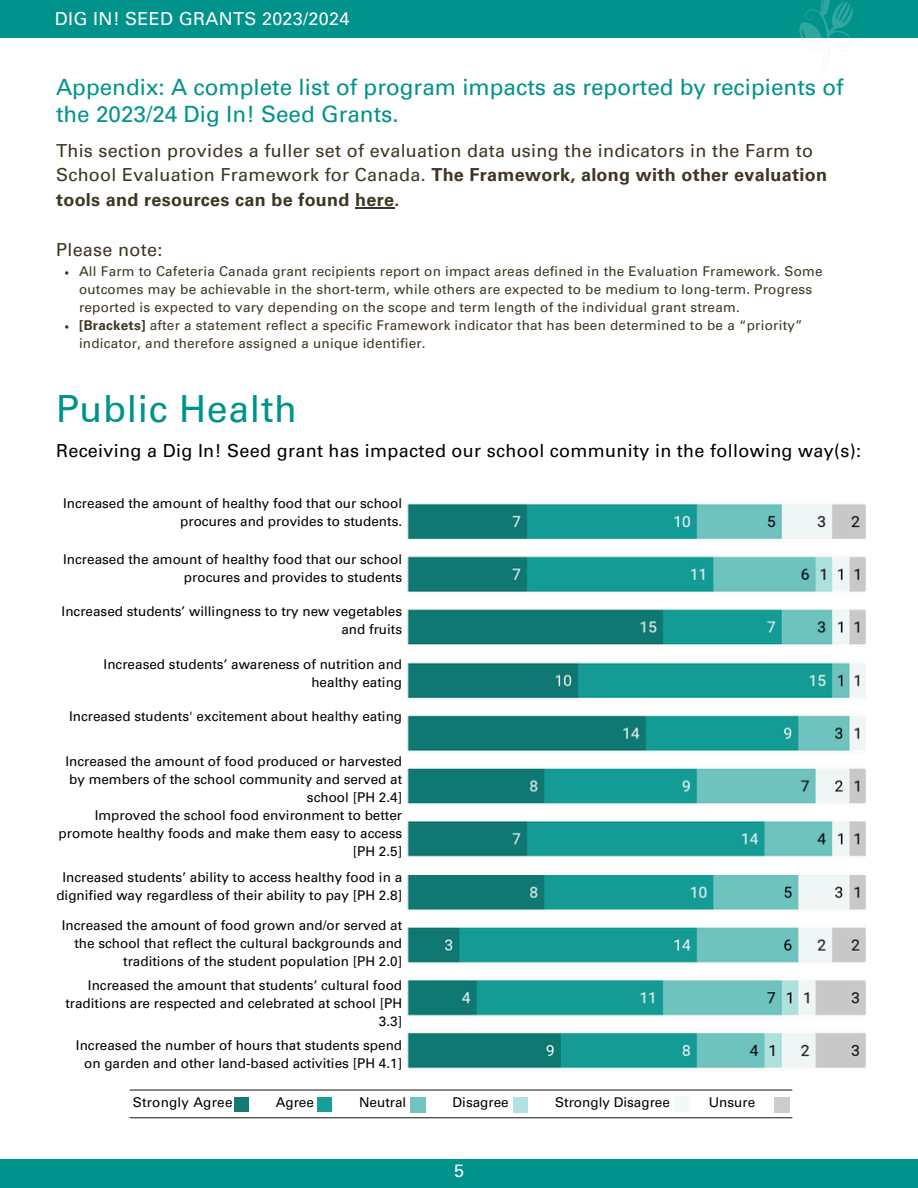
<style>
.page{position:relative;width:918px;height:1188px;background:#fff}
.page>*{position:absolute;margin:0;border:0;box-sizing:border-box;transform-origin:0 0}
.t1{font:37.5px "Univers LT Pro 55 Roman";letter-spacing:.015em;color:#00938b}
.t2{font:22.5px/27px "Univers LT Pro 55 Roman";color:#00938b}
.t3{font:18px/24.8px "Univers LT Pro 55 Roman";letter-spacing:.015em;color:#3e3522}
.t4{font:18px "Univers LT Pro 55 Roman";letter-spacing:.015em;color:#000}
.t5{font:18px "Univers LT Pro 55 Roman";letter-spacing:.015em;color:#fff}
.t6{font:13.5px/18px "Univers LT Pro 55 Roman";color:#000;text-align:right}
.t7{font:13.5px/18px "Univers LT Pro 55 Roman";letter-spacing:.015em;color:#3e3522}
.s1{font-family:"Univers LT Pro 65";font-weight:700}
</style>
<div class="page">
<div style="left:0;top:1160px;width:918px;height:28px;background:#00938b"></div>
<img style="left:407px;top:503px;width:458px;height:566px">
<hr style="left:355px;top:207px;width:39px;height:1px;background:#3e3522">
<svg style="left:65px;top:271px;width:3px;height:4px"></svg>
<svg style="left:65px;top:325px;width:3px;height:4px"></svg>
<div style="left:774px;top:1097px;width:16px;height:16px;background:#ccc"></div>
<div style="left:513px;top:1097px;width:15px;height:15px;background:#b1e1e0"></div>
<div style="left:674px;top:1096px;width:16px;height:16px;background:#f3f9f9"></div>
<div style="left:411px;top:1097px;width:15px;height:15px;background:#71c4c0"></div>
<div style="left:317px;top:1097px;width:15px;height:15px;background:#189e98"></div>
<div style="left:234px;top:1097px;width:15px;height:15px;background:#127a73"></div>
<svg style="left:129px;top:1089px;width:664px;height:2px"></svg>
<svg style="left:129px;top:1117px;width:664px;height:2px"></svg>
<div style="left:0;top:0;width:918px;height:38px;background:#00938b"></div>
<img style="left:799px;top:0;width:54px;height:50px">
<p class="t5" style="left:55px;top:12px;width:296px">DIG IN! SEED GRANTS 2023/2024</p>
<h3 class="t2" style="left:56px;top:76px;width:789px">Appendix: A complete list of program impacts as reported by recipients of the 2023/24 Dig In! Seed Grants.</h3>
<h2 class="t3" style="left:56px;top:140px;width:772px">This section provides a fuller set of evaluation data using the indicators in the Farm to<br>School Evaluation Framework for Canada. <span class="s1">The Framework, along with other evaluation tools and resources can be found here.</span></h2>
<h4 class="t3" style="left:56px;top:239px;width:108px">Please note:</h4>
<h4 class="t7" style="left:79px;top:264px;width:745px">All Farm to Cafeteria Canada grant recipients report on impact areas defined in the Evaluation Framework. Some outcomes may be achievable in the short-term, while others are expected to be medium to long-term. Progress reported is expected to vary depending on the scope and term length of the individual grant stream.</h4>
<p class="t7" style="left:79px;top:318px;width:725px"><span class="s1">[Brackets]</span> after a statement reflect a specific Framework indicator that has been determined to be a “priority” indicator, and therefore assigned a unique identifier.</p>
<p class="t1" style="left:56px;top:395px;width:242px">Public Health</p>
<h1 class="t4" style="left:56px;top:444px;width:807px">Receiving a Dig In! Seed grant has impacted our school community in the following way(s):</h1>
<h4 class="t6" style="left:63px;top:496px;width:341px">Increased the amount of healthy food that our school procures and provides to students.</h4>
<p class="t6" style="left:63px;top:552px;width:341px">Increased the amount of healthy food that our school procures and provides to students</p>
<p class="t6" style="left:62px;top:604px;width:342px">Increased students’ willingness to try new vegetables and fruits</p>
<p class="t6" style="left:104px;top:657px;width:300px">Increased students’ awareness of nutrition and healthy eating</p>
<p class="t6" style="left:69px;top:709px;width:335px">Increased students' excitement about healthy eating</p>
<p class="t6" style="left:65px;top:754px;width:338px">Increased the amount of food produced or harvested by members of the school community and served at school [PH 2.4]</p>
<p class="t6" style="left:59px;top:808px;width:345px">Improved the school food environment to better promote healthy foods and make them easy to access [PH 2.5]</p>
<p class="t6" style="left:56px;top:870px;width:347px;text-align:center">Increased students’ ability to access healthy food in a dignified way regardless of their ability to pay [PH 2.8]</p>
<p class="t6" style="left:62px;top:918px;width:342px">Increased the amount of food grown and/or served at the school that reflect the cultural backgrounds and traditions of the student population [PH 2.0]</p>
<p class="t6" style="left:65px;top:978px;width:338px">Increased the amount that students’ cultural food traditions are respected and celebrated at school [PH<br>3.3]</p>
<p class="t6" style="left:76px;top:1038px;width:328px">Increased the number of hours that students spend on garden and other land-based activities [PH 4.1]</p>
<p class="t6" style="left:133px;top:1095px;width:101px">Strongly Agree</p>
<p class="t6" style="left:276px;top:1095px;width:40px">Agree</p>
<p class="t6" style="left:359px;top:1095px;width:49px">Neutral</p>
<p class="t6" style="left:453px;top:1095px;width:58px">Disagree</p>
<p class="t6" style="left:555px;top:1095px;width:116px">Strongly Disagree</p>
<p class="t6" style="left:709px;top:1095px;width:48px">Unsure</p>
<p class="t5" style="left:454px;top:1164px;width:12px">5</p>
</div>
